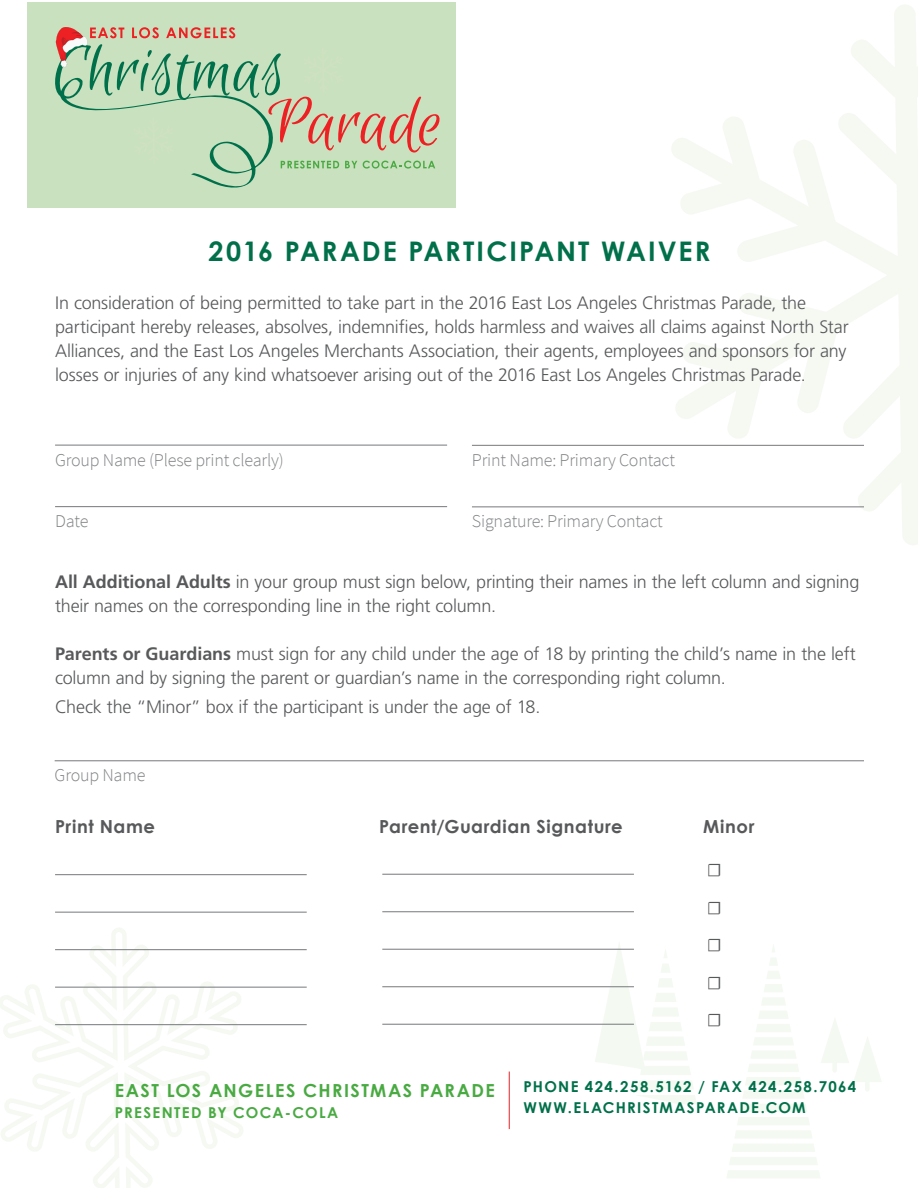
<style>
.page{position:relative;width:918px;height:1188px;background:#fff}
.page>*{position:absolute;margin:0;border:0;box-sizing:border-box;transform-origin:0 0}
.t1{font:700 27px "Century Gothic";letter-spacing:.07em;color:#00704a}
.t2{font:300 18px/24px "Frutiger LT Std";letter-spacing:-.01em;color:#58595b}
.t3{font:300 18px "Source Sans Pro";letter-spacing:-.01em;color:#808285}
.t4{font:700 18px "Century Gothic";letter-spacing:.03em;color:#58595b}
.t5{font:700 18px "Century Gothic";letter-spacing:.075em;color:#49aa42}
.t6{font:18px/37.5px "Source Sans Pro";color:#58595b;text-align:justify}
.t7{font:700 15px/21px "Century Gothic";letter-spacing:.09em;color:#00704a}
.t8{font:700 15px "Century Gothic";letter-spacing:.085em;color:#49aa42}
.s1{font-weight:700}
</style>
<div class="page">
<svg style="left:670px;top:5px;width:248px;height:540px"></svg>
<svg style="left:0;top:928px;width:245px;height:260px"></svg>
<svg style="left:595px;top:944px;width:101px;height:160px"></svg>
<svg style="left:727px;top:945px;width:154px;height:233px"></svg>
<hr style="left:509px;top:1072px;width:1px;height:57px;background:#ed2124">
<div style="left:27px;top:2px;width:429px;height:205px;background:#c9e1bf"></div>
<svg style="left:55px;top:27px;width:385px;height:161px"></svg>
<hr style="left:55px;top:445px;width:392px;height:1px;background:#808285">
<hr style="left:55px;top:506px;width:392px;height:1px;background:#808285">
<hr style="left:472px;top:445px;width:392px;height:1px;background:#808285">
<hr style="left:472px;top:506px;width:392px;height:1px;background:#808285">
<hr style="left:55px;top:760px;width:809px;height:1px;background:#808285">
<hr style="left:55px;top:874px;width:252px;height:1px;background:#808285">
<hr style="left:55px;top:912px;width:252px;height:1px;background:#808285">
<hr style="left:55px;top:949px;width:252px;height:1px;background:#808285">
<hr style="left:55px;top:987px;width:252px;height:1px;background:#808285">
<hr style="left:55px;top:1024px;width:252px;height:1px;background:#808285">
<hr style="left:382px;top:874px;width:252px;height:1px;background:#808285">
<hr style="left:382px;top:911px;width:252px;height:1px;background:#808285">
<hr style="left:382px;top:949px;width:252px;height:1px;background:#808285">
<hr style="left:382px;top:986px;width:252px;height:1px;background:#808285">
<hr style="left:382px;top:1024px;width:252px;height:1px;background:#808285">
<h1 class="t1" style="left:209px;top:235px;width:503px">2016 PARADE PARTICIPANT WAIVER</h1>
<p class="t2" style="left:55px;top:291px;width:795px">In consideration of being permitted to take part in the 2016 East Los Angeles Christmas Parade, the participant hereby releases, absolves, indemnifies, holds harmless and waives all claims against North Star Alliances, and the East Los Angeles Merchants Association, their agents, employees and sponsors for any losses or injuries of any kind whatsoever arising out of the 2016 East Los Angeles Christmas Parade.</p>
<p class="t3" style="left:55px;top:449px;width:230px">Group Name (Plese print clearly)</p>
<p class="t3" style="left:55px;top:510px;width:35px">Date</p>
<p class="t3" style="left:472px;top:449px;width:205px">Print Name: Primary Contact</p>
<p class="t3" style="left:472px;top:510px;width:192px">Signature: Primary Contact</p>
<p class="t2" style="left:55px;top:570px;width:806px"><span class="s1">All Additional Adults</span> in your group must sign below, printing their names in the left column and signing their names on the corresponding line in the right column.</p>
<p class="t2" style="left:55px;top:642px;width:802px"><span class="s1">Parents or Guardians</span> must sign for any child under the age of 18 by printing the child’s name in the left column and by signing the parent or guardian’s name in the corresponding right column.</p>
<p class="t2" style="left:55px;top:695px;width:487px">Check the “Minor” box if the participant is under the age of 18.</p>
<p class="t3" style="left:55px;top:764px;width:92px">Group Name</p>
<p class="t4" style="left:55px;top:815px;width:101px">Print Name</p>
<p class="t4" style="left:379px;top:815px;width:245px">Parent/Guardian Signature</p>
<p class="t4" style="left:703px;top:815px;width:53px">Minor</p>
<p class="t6" style="left:707px;top:852px;width:16px">☐ ☐ ☐ ☐ ☐</p>
<p class="t5" style="left:115px;top:1079px;width:381px">EAST LOS ANGELES CHRISTMAS PARADE</p>
<p class="t8" style="left:115px;top:1103px;width:225px">PRESENTED BY COCA-COLA</p>
<p class="t7" style="left:523px;top:1076px;width:334px">PHONE 424.258.5162 / FAX 424.258.7064<br>WWW.ELACHRISTMASPARADE.COM</p>
</div>
